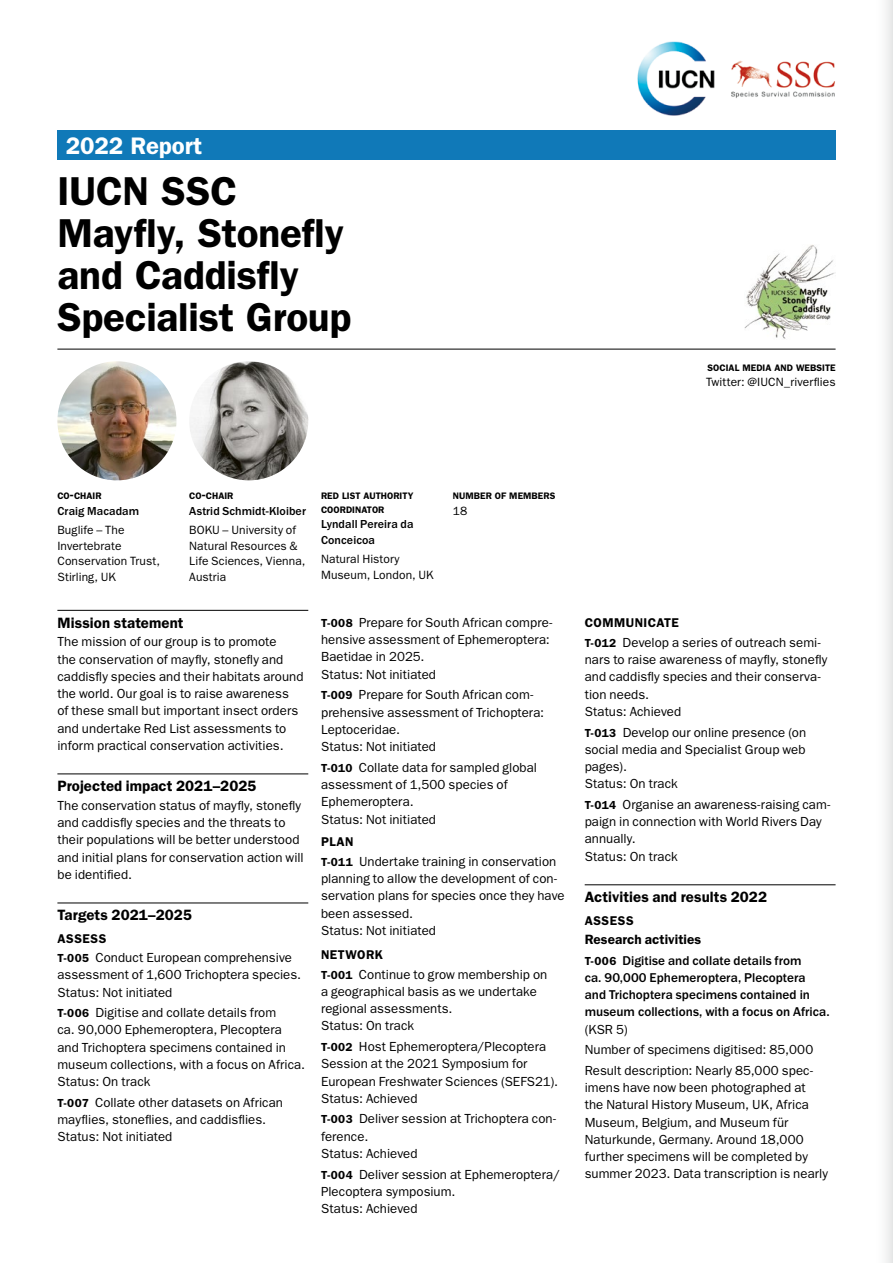
<style>
.page{position:relative;width:893px;height:1263px;background:#fff}
.page>*{position:absolute;margin:0;border:0;box-sizing:border-box;transform-origin:0 0}
.t1{font:600 40.5px/42px "ITC Franklin Gothic Std";letter-spacing:-.005em;color:#000}
.t2{font:600 24px "ITC Franklin Gothic Std";letter-spacing:-.005em;color:#fff}
.t3{font:600 15px "ITC Franklin Gothic Std";letter-spacing:.005em;color:#000}
.t4{font:600 13.5px "ITC Franklin Gothic Std";letter-spacing:.005em;color:#000}
.t5{font:13.2px/17.2px "ITC Franklin Gothic Std";letter-spacing:.005em;color:#000}
.t6{font:500 13.2px/17.2px "ITC Franklin Gothic Std";letter-spacing:.005em;color:#000}
.t7{font:600 12.75px "ITC Franklin Gothic Std";letter-spacing:.035em;color:#000}
.t8{font:12px/15.8px "ITC Franklin Gothic Std";letter-spacing:.01em;color:#000}
.t9{font:500 12px/15.8px "ITC Franklin Gothic Std";letter-spacing:.005em;color:#000}
.t10{font:600 9.45px/13.5px "ITC Franklin Gothic Std";color:#000}
.s1{font-size:13.5px}
.s2{font-weight:600;font-size:11.7px}
</style>
<div class="page">
<div style="left:872px;top:0;width:21px;height:1263px;background:linear-gradient(to bottom,#f7f8f8,#f7f8f8)"></div>
<div style="left:57px;top:131px;width:779px;height:29px;background:#1079b8"></div>
<img style="left:637px;top:41px;width:198px;height:75px">
<hr style="left:57px;top:610px;width:251px;height:1px;background:#000">
<hr style="left:57px;top:774px;width:251px;height:1px;background:#000">
<hr style="left:57px;top:903px;width:251px;height:1px;background:#000">
<hr style="left:585px;top:884px;width:251px;height:1px;background:#000">
<hr style="left:57px;top:349px;width:779px;height:1px;background:#000">
<img style="left:57px;top:361px;width:119px;height:119px;border-radius:60px">
<img style="left:189px;top:361px;width:119px;height:119px;border-radius:60px">
<img style="left:744px;top:245px;width:92px;height:94px">
<h2 class="t2" style="left:66px;top:131px;width:138px">2022 Report</h2>
<h1 class="t1" style="left:57px;top:170px;width:295px">IUCN SSC<br>Mayfly, Stonefly and Caddisfly<br>Specialist Group</h1>
<p class="t10" style="left:708px;top:361px;width:129px">SOCIAL MEDIA AND WEBSITE</p>
<p class="t8" style="left:706px;top:374px;width:131px">Twitter: @IUCN_riverflies</p>
<p class="t10" style="left:57px;top:489px;width:46px">CO<span class="s1">-</span>CHAIR</p>
<p class="t9" style="left:57px;top:503px;width:83px">Craig Macadam</p>
<p class="t8" style="left:57px;top:522px;width:104px">Buglife – The<br>Invertebrate<br>Conservation Trust,<br>Stirling, UK</p>
<p class="t10" style="left:189px;top:489px;width:46px">CO<span class="s1">-</span>CHAIR</p>
<p class="t9" style="left:189px;top:503px;width:118px">Astrid Schmidt-Kloiber</p>
<p class="t8" style="left:189px;top:522px;width:118px">BOKU – University of<br>Natural Resources &amp;<br>Life Sciences, Vienna,<br>Austria</p>
<p class="t10" style="left:321px;top:489px;width:94px">RED LIST AUTHORITY<br>COORDINATOR</p>
<p class="t9" style="left:321px;top:517px;width:94px">Lyndall Pereira da<br>Conceicoa</p>
<p class="t8" style="left:321px;top:551px;width:114px">Natural History<br>Museum, London, UK</p>
<p class="t10" style="left:453px;top:489px;width:104px">NUMBER OF MEMBERS</p>
<p class="t8" style="left:453px;top:503px;width:16px">18</p>
<p class="t3" style="left:57px;top:613px;width:128px">Mission statement</p>
<p class="t5" style="left:57px;top:633px;width:248px">The mission of our group is to promote<br>the conservation of mayfly, stonefly and caddisfly species and their habitats around the world. Our goal is to raise awareness<br>of these small but important insect orders and undertake Red List assessments to inform practical conservation activities.</p>
<p class="t3" style="left:57px;top:777px;width:201px">Projected impact 2021–2025</p>
<p class="t5" style="left:57px;top:797px;width:248px">The conservation status of mayfly, stonefly and caddisfly species and the threats to their populations will be better understood and initial plans for conservation action will be identified.</p>
<p class="t3" style="left:57px;top:906px;width:136px">Targets 2021–2025</p>
<p class="t7" style="left:57px;top:931px;width:51px">ASSESS</p>
<p class="t5" style="left:57px;top:949px;width:245px"><span class="s2">T-005</span> Conduct European comprehensive assessment of 1,600 Trichoptera species.<br>Status: Not initiated</p>
<p class="t5" style="left:57px;top:1004px;width:249px"><span class="s2">T-006</span> Digitise and collate details from<br>ca. 90,000 Ephemeroptera, Plecoptera and Trichoptera specimens contained in museum collections, with a focus on Africa.<br>Status: On track</p>
<p class="t5" style="left:57px;top:1094px;width:227px"><span class="s2">T-007</span> Collate other datasets on African mayflies, stoneflies, and caddisflies.<br>Status: Not initiated</p>
<p class="t5" style="left:321px;top:614px;width:233px"><span class="s2">T-008</span> Prepare for South African compre&shy;hensive assessment of Ephemeroptera:<br>Baetidae in 2025.<br>Status: Not initiated</p>
<p class="t5" style="left:321px;top:686px;width:225px"><span class="s2">T-009</span> Prepare for South African com&shy;prehensive assessment of Trichoptera:<br>Leptoceridae.<br>Status: Not initiated</p>
<p class="t5" style="left:321px;top:759px;width:218px"><span class="s2">T-010</span> Collate data for sampled global assessment of 1,500 species of<br>Ephemeroptera.<br>Status: Not initiated</p>
<p class="t7" style="left:321px;top:834px;width:34px">PLAN</p>
<p class="t5" style="left:321px;top:853px;width:245px"><span class="s2">T-011</span> Undertake training in conservation planning to allow the development of con&shy;servation plans for species once they have been assessed.<br>Status: Not initiated</p>
<p class="t7" style="left:321px;top:947px;width:64px">NETWORK</p>
<p class="t5" style="left:321px;top:965px;width:228px"><span class="s2">T-001</span> Continue to grow membership on a geographical basis as we undertake regional assessments.<br>Status: On track</p>
<p class="t5" style="left:321px;top:1038px;width:239px"><span class="s2">T-002</span> Host Ephemeroptera/Plecoptera<br>Session at the 2021 Symposium for<br>European Freshwater Sciences (SEFS21).<br>Status: Achieved</p>
<p class="t5" style="left:321px;top:1110px;width:237px"><span class="s2">T-003</span> Deliver session at Trichoptera con&shy;ference.<br>Status: Achieved</p>
<p class="t5" style="left:321px;top:1165px;width:241px"><span class="s2">T-004</span> Deliver session at Ephemeroptera/<br>Plecoptera symposium.<br>Status: Achieved</p>
<p class="t7" style="left:585px;top:615px;width:96px">COMMUNICATE</p>
<p class="t5" style="left:585px;top:634px;width:244px"><span class="s2">T-012</span> Develop a series of outreach semi&shy;nars to raise awareness of mayfly, stonefly and caddisfly species and their conserva&shy;tion needs.<br>Status: Achieved</p>
<p class="t5" style="left:585px;top:723px;width:223px"><span class="s2">T-013</span> Develop our online presence (on social media and Specialist Group web pages).<br>Status: On track</p>
<p class="t5" style="left:585px;top:796px;width:247px"><span class="s2">T-014</span> Organise an awareness-raising cam&shy;paign in connection with World Rivers Day annually.<br>Status: On track</p>
<p class="t3" style="left:585px;top:888px;width:184px">Activities and results 2022</p>
<p class="t7" style="left:585px;top:912px;width:51px">ASSESS</p>
<p class="t4" style="left:585px;top:931px;width:118px">Research activities</p>
<p class="t6" style="left:585px;top:952px;width:247px"><span class="s2">T-006</span> Digitise and collate details from<br>ca. 90,000 Ephemeroptera, Plecoptera and Trichoptera specimens contained in museum collections, with a focus on Africa.</p>
<p class="t5" style="left:585px;top:1019px;width:230px;line-height:20.7px">(KSR 5)<br>Number of specimens digitised: 85,000<br>Result description: Nearly 85,000 spec-</p>
<p class="t5" style="left:585px;top:1079px;width:245px">imens have now been photographed at<br>the Natural History Museum, UK, Africa Museum, Belgium, and Museum für Naturkunde, Germany. Around 18,000 further specimens will be completed by summer 2023. Data transcription is nearly</p>
</div>
